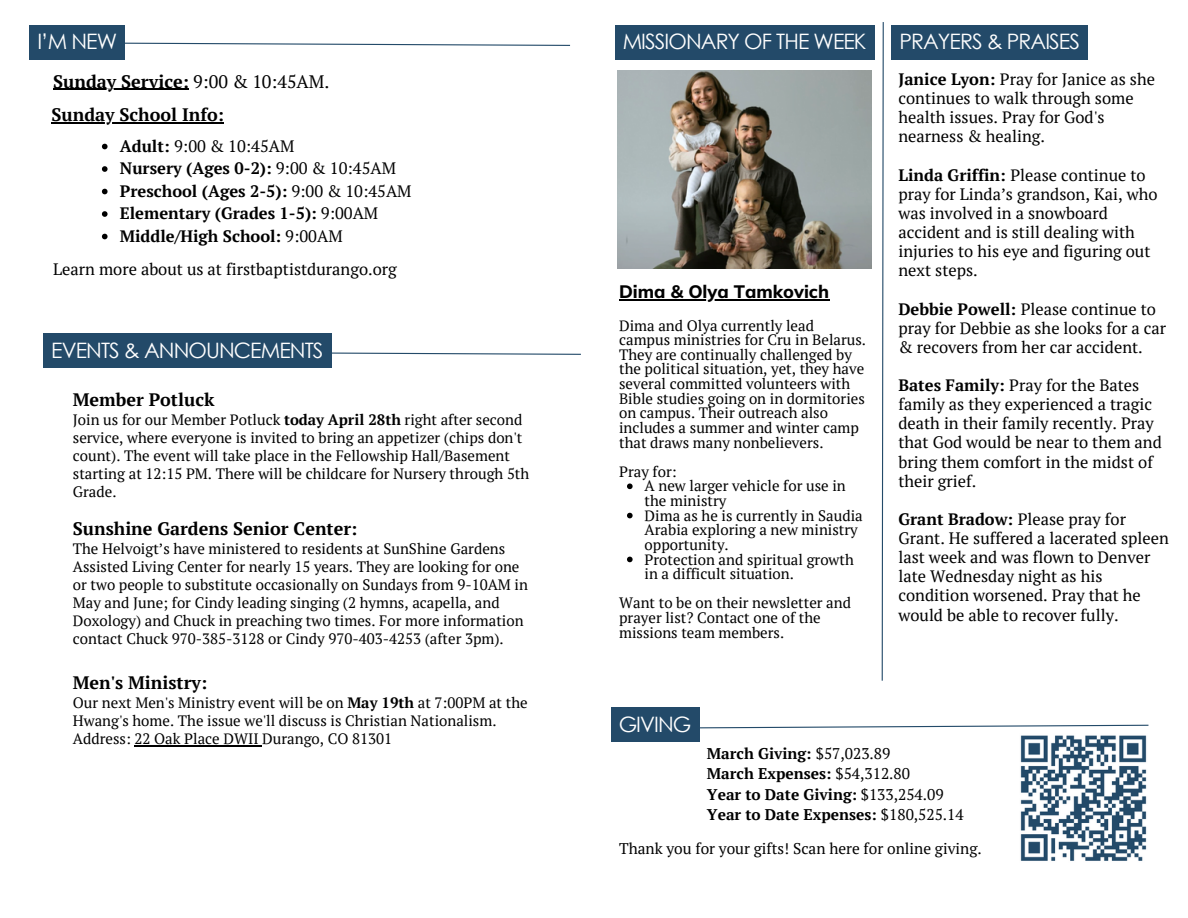
<style>
.page{position:relative;width:1188px;height:918px;background:#fff}
.page>*{position:absolute;margin:0;border:0;box-sizing:border-box;transform-origin:0 0}
.t1{font:21.3px "Century Gothic";letter-spacing:-.04em;color:#fff}
.t2{font:700 18px "PT Serif";color:#000}
.t3{font:800 18px "Mulish";color:#000}
.t4{font:16.5px/19.2px "PT Serif";color:#000}
.t5{font:700 16.5px "PT Serif";color:#000}
.t6{font:700 15.45px "PT Serif";color:#000}
.t7{font:15.45px "PT Serif";color:#000}
.t8{font:15px/14.7px "PT Serif";color:#000}
.s1{font-weight:400}
.s2{font-weight:700}
</style>
<div class="page">
<img style="left:1020px;top:735px;width:127px;height:126px">
<svg style="left:676px;top:59px;width:30px;height:1px"></svg>
<svg style="left:770px;top:59px;width:70px;height:1px"></svg>
<svg style="left:331px;top:351px;width:250px;height:4px"></svg>
<div style="left:29px;top:25px;width:96px;height:34px;background:#234a69"></div>
<svg style="left:700px;top:724px;width:449px;height:5px"></svg>
<div style="left:611px;top:708px;width:89px;height:34px;background:#234a69"></div>
<svg style="left:881px;top:22px;width:3px;height:659px"></svg>
<svg style="left:125px;top:42px;width:446px;height:4px"></svg>
<img style="left:618px;top:70px;width:254px;height:198px">
<hr style="left:619px;top:299px;width:210px;height:1px;background:#000">
<svg style="left:627px;top:484px;width:6px;height:5px"></svg>
<svg style="left:627px;top:513px;width:6px;height:5px"></svg>
<svg style="left:627px;top:557px;width:6px;height:5px"></svg>
<hr style="left:53px;top:89px;width:136px;height:1px;background:#000">
<svg style="left:102px;top:144px;width:6px;height:5px"></svg>
<svg style="left:102px;top:166px;width:6px;height:6px"></svg>
<svg style="left:102px;top:189px;width:6px;height:5px"></svg>
<svg style="left:102px;top:211px;width:6px;height:6px"></svg>
<svg style="left:102px;top:234px;width:6px;height:5px"></svg>
<div style="left:43px;top:334px;width:288px;height:34px;background:#234a69"></div>
<hr style="left:52px;top:122px;width:172px;height:2px;background:#000">
<div style="left:615px;top:25px;width:260px;height:34px;background:#234a69"></div>
<div style="left:891px;top:25px;width:197px;height:34px;background:#234a69"></div>
<hr style="left:135px;top:745px;width:127px;height:2px;background:#000">
<h3 class="t1" style="left:37px;top:28px;width:81px">I’M NEW</h3>
<p class="t2" style="left:53px;top:69px;width:278px">Sunday Service: <span class="s1">9:00 &amp; 10:45AM.</span></p>
<h3 class="t2" style="left:52px;top:103px;width:174px">Sunday School Info:</h3>
<p class="t4" style="left:120px;top:136px;width:176px"><span class="s2">Adult:</span> 9:00 &amp; 10:45AM</p>
<p class="t5" style="left:120px;top:157px;width:278px">Nursery (Ages 0-2): <span class="s1">9:00 &amp; 10:45AM</span></p>
<h1 class="t5" style="left:120px;top:179px;width:293px">Preschool (Ages 2-5): <span class="s1">9:00 &amp; 10:45AM</span></h1>
<h3 class="t5" style="left:120px;top:202px;width:260px">Elementary (Grades 1-5): <span class="s1">9:00AM</span></h3>
<h3 class="t5" style="left:120px;top:224px;width:224px">Middle/High School: <span class="s1">9:00AM</span></h3>
<h3 class="t4" style="left:53px;top:260px;width:345px">Learn more about us at firstbaptistdurango.org</h3>
<h3 class="t1" style="left:51px;top:337px;width:274px">EVENTS &amp; ANNOUNCEMENTS</h3>
<p class="t2" style="left:73px;top:387px;width:143px">Member Potluck</p>
<h2 class="t8" style="left:73px;top:410px;width:458px;line-height:18px">Join us for our Member Potluck <span class="s2">today April 28th</span> right after second service, where everyone is invited to bring an appetizer (chips don't count). The event will take place in the Fellowship Hall/Basement starting at 12:15 PM. There will be childcare for Nursery through 5th Grade.</h2>
<p class="t2" style="left:73px;top:516px;width:286px">Sunshine Gardens Senior Center:</p>
<p class="t8" style="left:73px;top:539px;width:457px;line-height:18px">The Helvoigt’s have ministered to residents at SunShine Gardens Assisted Living Center for nearly 15 years. They are looking for one or two people to substitute occasionally on Sundays from 9-10AM in May and June; for Cindy leading singing (2 hymns, acapella, and Doxology) and Chuck in preaching two times. For more information contact Chuck 970-385-3128 or Cindy 970-403-4253 (after 3pm).</p>
<p class="t2" style="left:73px;top:670px;width:136px">Men's Ministry:</p>
<p class="t8" style="left:73px;top:694px;width:456px;line-height:18px">Our next Men's Ministry event will be on <span class="s2">May 19th</span> at 7:00PM at the<br>Hwang's home. The issue we'll discuss is Christian Nationalism.<br>Address: 22 Oak Place DWII Durango, CO 81301</p>
<h1 class="t1" style="left:623px;top:28px;width:245px">MISSIONARY OF THE WEEK</h1>
<p class="t1" style="left:899px;top:28px;width:182px">PRAYERS &amp; PRAISES</p>
<p class="t3" style="left:619px;top:280px;width:212px">Dima &amp; Olya Tamkovich</p>
<p class="t8" style="left:619px;top:318px;width:249px">Dima and Olya currently lead campus ministries for Cru in Belarus.<br>They are continually challenged by the political situation, yet, they have several committed volunteers with Bible studies going on in dormitories on campus. Their outreach also includes a summer and winter camp that draws many nonbelievers.</p>
<p class="t8" style="left:619px;top:464px;width:59px">Pray for:</p>
<h3 class="t8" style="left:645px;top:478px;width:203px">A new larger vehicle for use in the ministry</h3>
<h1 class="t8" style="left:645px;top:508px;width:220px">Dima as he is currently in Saudia<br>Arabia exploring a new ministry opportunity.</h1>
<p class="t8" style="left:645px;top:552px;width:211px">Protection and spiritual growth in a difficult situation.</p>
<p class="t8" style="left:619px;top:595px;width:233px">Want to be on their newsletter and prayer list? Contact one of the missions team members.</p>
<h2 class="t1" style="left:619px;top:711px;width:74px">GIVING</h2>
<p class="t4" style="left:898px;top:69px;width:258px"><span class="s2">Janice Lyon:</span> Pray for Janice as she continues to walk through some health issues. Pray for God's nearness &amp; healing.</p>
<p class="t4" style="left:898px;top:165px;width:261px"><span class="s2">Linda Griffin:</span> Please continue to pray for Linda’s grandson, Kai, who was involved in a snowboard accident and is still dealing with injuries to his eye and figuring out next steps.</p>
<p class="t4" style="left:898px;top:299px;width:269px"><span class="s2">Debbie Powell:</span> Please continue to pray for Debbie as she looks for a car &amp; recovers from her car accident.</p>
<p class="t4" style="left:898px;top:375px;width:265px"><span class="s2">Bates Family:</span> Pray for the Bates family as they experienced a tragic death in their family recently. Pray that God would be near to them and bring them comfort in the midst of their grief.</p>
<p class="t4" style="left:898px;top:509px;width:272px"><span class="s2">Grant Bradow:</span> Please pray for<br>Grant. He suffered a lacerated spleen last week and was flown to Denver late Wednesday night as his condition worsened. Pray that he would be able to recover fully.</p>
<p class="t6" style="left:707px;top:743px;width:185px">March Giving: <span class="s1">$57,023.89</span></p>
<p class="t6" style="left:707px;top:763px;width:205px">March Expenses: <span class="s1">$54,312.80</span></p>
<p class="t6" style="left:707px;top:783px;width:238px">Year to Date Giving: <span class="s1">$133,254.09</span></p>
<h1 class="t6" style="left:707px;top:804px;width:258px">Year to Date Expenses: <span class="s1">$180,525.14</span></h1>
<p class="t7" style="left:619px;top:838px;width:364px">Thank you for your gifts! Scan here for online giving.</p>
</div>
